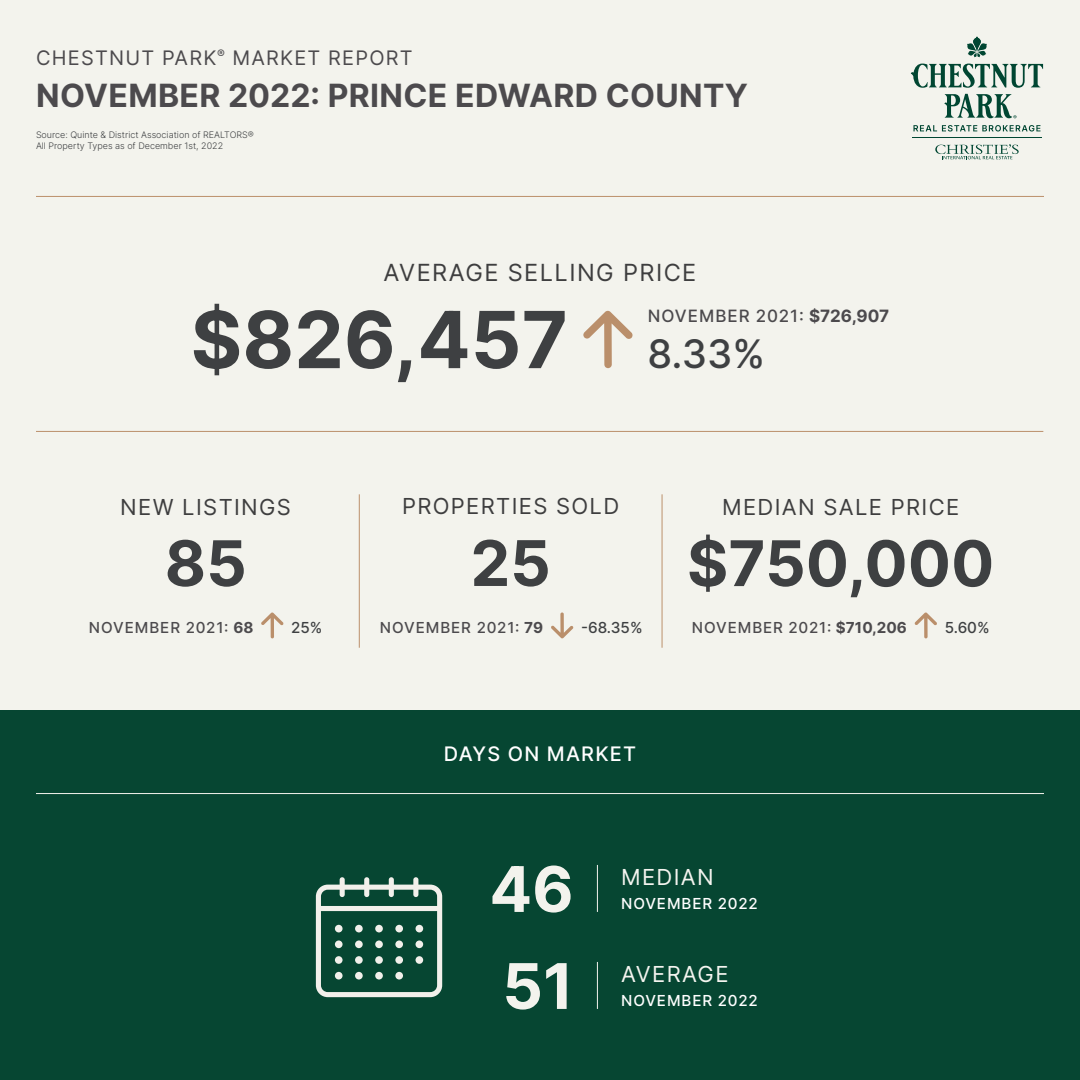
<style>
.page{position:relative;width:1080px;height:1080px;background:#f3f3ed}
.page>*{position:absolute;margin:0;border:0;box-sizing:border-box;transform-origin:0 0}
.t1{font:700 78.7px "Inter";color:#3e4042}
.t2{font:700 63px "Inter";color:#3e4042}
.t3{font:700 63px "Inter";color:#f3f3ed}
.t4{font:500 39.4px "Inter";color:#3e4042}
.t5{font:700 32px "Inter";letter-spacing:.01em;color:#4c4a4d}
.t6{font:23.6px "Inter";letter-spacing:.06em;color:#3e3e3f}
.t7{font:22px "Inter";letter-spacing:.06em;color:#3e3e3f}
.t8{font:22px "Inter";letter-spacing:.06em;color:#f4f4ef}
.t9{font:20px "Inter";letter-spacing:.06em;color:#4c4a4d}
.t10{font:500 20px "Inter";letter-spacing:.06em;color:#fff}
.t11{font:500 17px "Inter";letter-spacing:.06em;color:#4c4a4d}
.t12{font:500 15.2px "Inter";letter-spacing:.06em;color:#4c4a4d}
.t13{font:500 15.2px "Inter";letter-spacing:.06em;color:#fff}
.t14{font:500 15.2px "Inter";color:#3e4042}
.t15{font:300 9px/10.8px "Inter";color:#3e4042}
.s1{font-weight:700}
</style>
<div class="page">
<div style="left:0;top:710px;width:1080px;height:370px;background:#064632"></div>
<hr style="left:36px;top:793px;width:1008px;height:1px;background:#f3f3ed">
<hr style="left:36px;top:196px;width:1008px;height:1px;background:#bb906b">
<svg style="left:967px;top:37px;width:20px;height:20px"></svg>
<svg style="left:911px;top:64px;width:132px;height:24px"></svg>
<svg style="left:944px;top:94px;width:73px;height:24px"></svg>
<svg style="left:935px;top:144px;width:84px;height:15px"></svg>
<hr style="left:912px;top:137px;width:130px;height:1px;background:#004632">
<svg style="left:913px;top:125px;width:127px;height:7px"></svg>
<hr style="left:36px;top:431px;width:1007px;height:1px;background:#bb906b">
<hr style="left:359px;top:494px;width:1px;height:154px;background:#bb906b">
<hr style="left:662px;top:494px;width:1px;height:154px;background:#bb906b">
<svg style="left:261px;top:612px;width:23px;height:26px"></svg>
<svg style="left:551px;top:612px;width:22px;height:27px"></svg>
<svg style="left:915px;top:612px;width:22px;height:26px"></svg>
<svg style="left:583px;top:310px;width:50px;height:58px"></svg>
<hr style="left:597px;top:865px;width:1px;height:47px;background:#f3f3ed">
<hr style="left:597px;top:962px;width:1px;height:47px;background:#f3f3ed">
<svg style="left:316px;top:877px;width:126px;height:120px"></svg>
<div style="left:375px;top:925px;width:8px;height:7px;background:#f2f0eb;border-radius:50%"></div>
<div style="left:395px;top:925px;width:8px;height:7px;background:#f2f0eb;border-radius:50%"></div>
<div style="left:416px;top:925px;width:7px;height:7px;background:#f2f0eb;border-radius:50%"></div>
<div style="left:375px;top:940px;width:8px;height:8px;background:#f2f0eb;border-radius:50%"></div>
<div style="left:355px;top:925px;width:8px;height:7px;background:#f2f0eb;border-radius:50%"></div>
<div style="left:355px;top:940px;width:8px;height:8px;background:#f2f0eb;border-radius:50%"></div>
<div style="left:335px;top:925px;width:8px;height:7px;background:#f2f0eb;border-radius:50%"></div>
<div style="left:335px;top:940px;width:8px;height:8px;background:#f2f0eb;border-radius:50%"></div>
<div style="left:395px;top:940px;width:8px;height:8px;background:#f2f0eb;border-radius:50%"></div>
<div style="left:416px;top:940px;width:7px;height:8px;background:#f2f0eb;border-radius:50%"></div>
<div style="left:375px;top:956px;width:8px;height:8px;background:#f2f0eb;border-radius:50%"></div>
<div style="left:395px;top:956px;width:8px;height:8px;background:#f2f0eb;border-radius:50%"></div>
<div style="left:395px;top:972px;width:8px;height:8px;background:#f2f0eb;border-radius:50%"></div>
<div style="left:416px;top:956px;width:7px;height:8px;background:#f2f0eb;border-radius:50%"></div>
<div style="left:355px;top:956px;width:8px;height:8px;background:#f2f0eb;border-radius:50%"></div>
<div style="left:335px;top:956px;width:8px;height:8px;background:#f2f0eb;border-radius:50%"></div>
<div style="left:375px;top:972px;width:8px;height:8px;background:#f2f0eb;border-radius:50%"></div>
<div style="left:355px;top:972px;width:8px;height:8px;background:#f2f0eb;border-radius:50%"></div>
<div style="left:335px;top:972px;width:8px;height:8px;background:#f2f0eb;border-radius:50%"></div>
<h3 class="t9" style="left:36px;top:43px;width:378px">CHESTNUT PARK<sup>®</sup> MARKET REPORT</h3>
<h3 class="t5" style="left:36px;top:72px;width:713px">NOVEMBER 2022: PRINCE EDWARD COUNTY</h3>
<p class="t15" style="left:36px;top:129px;width:219px">Source: Quinte &amp; District Association of REALTORS®<br>All Property Types as of December 1st, 2022</p>
<h3 class="t6" style="left:383px;top:255px;width:314px">AVERAGE SELLING PRICE</h3>
<h1 class="t1" style="left:191px;top:282px;width:379px">$826,457</h1>
<h3 class="t11" style="left:648px;top:304px;width:243px">NOVEMBER 2021: <span class="s1">$726,907</span></h3>
<h3 class="t4" style="left:648px;top:325px;width:119px">8.33%</h3>
<h3 class="t7" style="left:120px;top:491px;width:172px">NEW LISTINGS</h3>
<h3 class="t7" style="left:402px;top:490px;width:219px">PROPERTIES SOLD</h3>
<h3 class="t7" style="left:722px;top:491px;width:239px">MEDIAN SALE PRICE</h3>
<h2 class="t2" style="left:165px;top:517px;width:84px">85</h2>
<h2 class="t2" style="left:471px;top:517px;width:82px">25</h2>
<h2 class="t2" style="left:687px;top:517px;width:309px">$750,000</h2>
<h3 class="t12" style="left:89px;top:616px;width:166px">NOVEMBER 2021: <span class="s1">68</span></h3>
<h3 class="t14" style="left:291px;top:616px;width:33px">25%</h3>
<h3 class="t12" style="left:380px;top:616px;width:165px">NOVEMBER 2021: <span class="s1">79</span></h3>
<h3 class="t14" style="left:581px;top:616px;width:63px">-68.35%</h3>
<h3 class="t12" style="left:692px;top:616px;width:217px">NOVEMBER 2021: <span class="s1">$710,206</span></h3>
<h3 class="t14" style="left:945px;top:616px;width:46px">5.60%</h3>
<h3 class="t10" style="left:444px;top:740px;width:194px">DAYS ON MARKET</h3>
<h2 class="t3" style="left:489px;top:843px;width:86px">46</h2>
<h3 class="t8" style="left:621px;top:861px;width:94px">MEDIAN</h3>
<h3 class="t13" style="left:621px;top:893px;width:138px">NOVEMBER 2022</h3>
<h2 class="t3" style="left:502px;top:940px;width:73px">51</h2>
<h3 class="t8" style="left:621px;top:958px;width:109px">AVERAGE</h3>
<h3 class="t13" style="left:621px;top:990px;width:138px">NOVEMBER 2022</h3>
</div>
